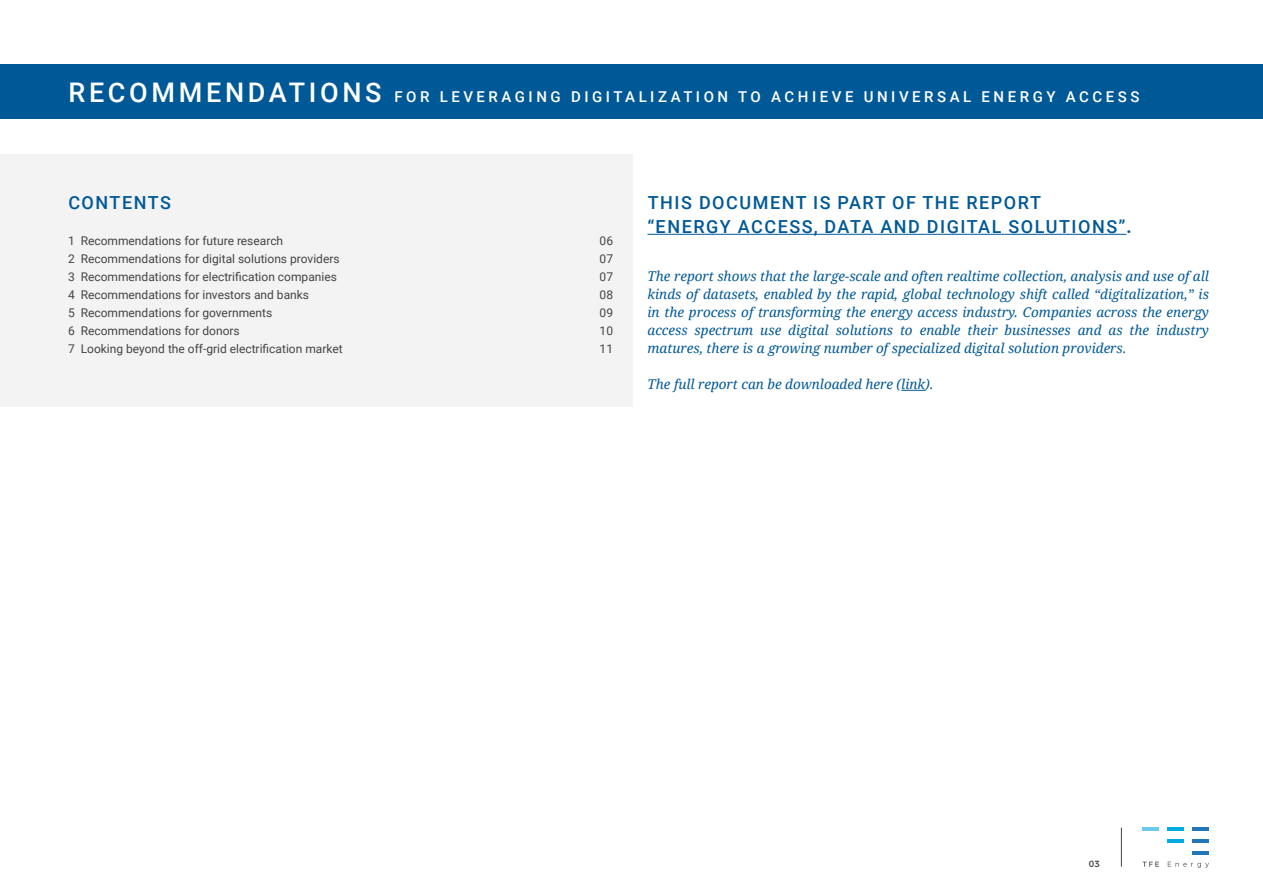
<style>
.page{position:relative;width:1263px;height:893px;background:#fff}
.page>*{position:absolute;margin:0;border:0;box-sizing:border-box;transform-origin:0 0}
.t1{font:500 18px/24px "Roboto";letter-spacing:.085em;color:#005997}
.t2{font:500 15px "Roboto";letter-spacing:.235em;color:#fff}
.t3{font:italic 13.5px/18px "Droid Serif";color:#005997;text-align:justify}
.t4{font:12px "Roboto";color:#454444}
.t5{font:500 9px "Montserrat";color:#454444}
.s1{font-size:27px}
.s2{font-weight:700}
</style>
<div class="page">
<hr style="left:1142px;top:828px;width:17px;height:3px;background:#6dc9ec">
<hr style="left:1167px;top:828px;width:17px;height:3px;background:#00abe3">
<hr style="left:1167px;top:839px;width:17px;height:4px;background:#00abe3">
<hr style="left:1192px;top:828px;width:17px;height:3px;background:#2177b9">
<hr style="left:1192px;top:839px;width:17px;height:4px;background:#2177b9">
<hr style="left:1192px;top:851px;width:17px;height:3px;background:#2177b9">
<svg style="left:1142px;top:862px;width:17px;height:5px"></svg>
<svg style="left:1168px;top:862px;width:41px;height:6px"></svg>
<hr style="left:1121px;top:828px;width:1px;height:39px;background:#454444">
<div style="left:0;top:154px;width:632px;height:253px;background:#f3f3f3"></div>
<div style="left:0;top:65px;width:1263px;height:54px;background:#005997"></div>
<hr style="left:647px;top:234px;width:479px;height:1px;background:#005997">
<svg style="left:901px;top:390px;width:24px;height:1px"></svg>
<p class="t2" style="left:69px;top:86px;width:1072px"><span class="s1">RECOMMENDATIONS</span> FOR LEVERAGING DIGITALIZATION TO ACHIEVE UNIVERSAL ENERGY ACCESS</p>
<h1 class="t1" style="left:68px;top:190px;width:104px">CONTENTS</h1>
<p class="t4" style="left:68px;top:232px;width:217px">1 Recommendations for future research</p>
<p class="t4" style="left:600px;top:232px;width:15px">06</p>
<p class="t4" style="left:68px;top:250px;width:273px">2 Recommendations for digital solutions providers</p>
<p class="t4" style="left:600px;top:250px;width:15px">07</p>
<p class="t4" style="left:68px;top:268px;width:270px">3 Recommendations for electrification companies</p>
<p class="t4" style="left:600px;top:268px;width:15px">07</p>
<p class="t4" style="left:68px;top:286px;width:243px">4 Recommendations for investors and banks</p>
<p class="t4" style="left:600px;top:286px;width:15px">08</p>
<p class="t4" style="left:68px;top:304px;width:206px">5 Recommendations for governments</p>
<p class="t4" style="left:600px;top:304px;width:15px">09</p>
<p class="t4" style="left:68px;top:322px;width:173px">6 Recommendations for donors</p>
<p class="t4" style="left:600px;top:322px;width:15px">10</p>
<p class="t4" style="left:68px;top:340px;width:276px">7 Looking beyond the off-grid electrification market</p>
<p class="t4" style="left:600px;top:340px;width:15px">11</p>
<h1 class="t1" style="left:647px;top:190px;width:486px">THIS DOCUMENT IS PART OF THE REPORT<br>“ENERGY ACCESS, DATA AND DIGITAL SOLUTIONS”<span class="s2">.</span></h1>
<p class="t3" style="left:647px;top:267px;width:563px">The report shows that the large-scale and often realtime collection, analysis and use of all kinds of datasets, enabled by the rapid, global technology shift called “digitalization,” is in the process of transforming the energy access industry. Companies across the energy access spectrum use digital solutions to enable their businesses and as the industry matures, there is a growing number of specialized digital solution providers.</p>
<p class="t3" style="left:647px;top:375px;width:288px">The full report can be downloaded here (link).</p>
<p class="t5" style="left:1089px;top:858px;width:13px">03</p>
</div>
